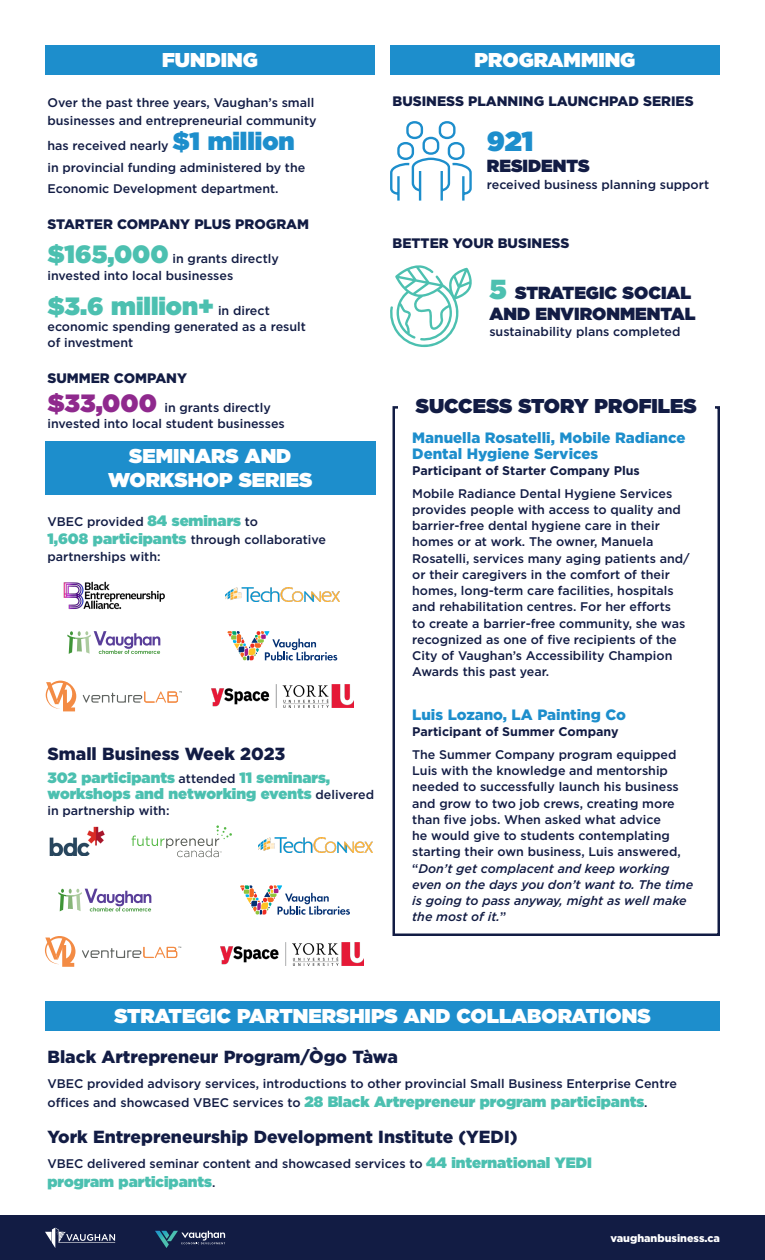
<style>
.page{position:relative;width:765px;height:1260px;background:#fff}
.page>*{position:absolute;margin:0;border:0;box-sizing:border-box;transform-origin:0 0}
.P_-_Body{font:900 27.5px "Gotham";color:#1d8ecc}
.P-_Funding_stat{font:900 25px "Gotham";color:#4cc0b0}
.H2_-_Section_title{font:900 20px/24px "Gotham";color:#fff;text-align:center}
.H2_-_Section_title-2{font:900 20px "Gotham";color:#121c44}
.H3_-_body{font:900 17.5px "Gotham";color:#121c44}
.P-_Funding_stat-2{font:900 17.5px/21px "Gotham";color:#121c44}
.P_-_Body-2{font:900 17.5px "Gotham";color:#121c44}
.P-_Funding_stat-3{font:900 15px/16.2px "Gotham";color:#4cc0b0}
.H3-_Success_story{font:900 15px/16.2px "Gotham";color:#1d8ecc}
.P_-_Body-3{font:900 13.75px "Gotham";color:#121c44}
.P_-_Body-4{font:500 12.5px/16.2px "Gotham";color:#121c44}
.P-_Funding_stat-4{font:500 12.5px/16.2px "Gotham";color:#121c44}
.H3-_Success_story-2{font:700 12.5px "Gotham";color:#121c44}
.t1{font:900 10.75px "Gotham";color:#fff}
.s1{font-weight:900;font-size:25px;color:#1d8ecc}
.s2{font-weight:900;font-size:25px;color:#4cc0b0}
.s3{font-weight:500;font-size:12.5px;color:#121c44}
.s4{font-weight:900;font-size:25px;color:#8f298d}
.s5{font-weight:900;font-size:15px;color:#4cc0b0}
.s6{font-size:27.5px;color:#4cc0b0}
.s7{font-style:italic}
</style>
<div class="page">
<div style="left:390px;top:45px;width:330px;height:30px;background:#1d8ecc"></div>
<div style="left:45px;top:441px;width:331px;height:54px;background:#1d8ecc"></div>
<div style="left:45px;top:1002px;width:675px;height:29px;background:#1d8ecc"></div>
<div style="left:45px;top:45px;width:330px;height:30px;background:#1d8ecc"></div>
<svg style="left:390px;top:121px;width:82px;height:80px"></svg>
<svg style="left:390px;top:265px;width:82px;height:82px"></svg>
<div style="left:392px;top:406px;width:328px;height:530px;border:2px solid #121c44"></div>
<div style="left:398px;top:389px;width:317px;height:34px;background:#fff"></div>
<img style="left:63px;top:581px;width:102px;height:29px">
<img style="left:225px;top:587px;width:115px;height:14px">
<img style="left:258px;top:838px;width:115px;height:14px">
<svg style="left:67px;top:631px;width:93px;height:23px"></svg>
<svg style="left:228px;top:631px;width:109px;height:30px"></svg>
<svg style="left:46px;top:681px;width:30px;height:30px"></svg>
<svg style="left:83px;top:691px;width:99px;height:12px"></svg>
<img style="left:211px;top:685px;width:143px;height:22px">
<img style="left:50px;top:827px;width:55px;height:29px">
<svg style="left:132px;top:825px;width:100px;height:32px"></svg>
<svg style="left:58px;top:889px;width:93px;height:22px"></svg>
<img style="left:221px;top:943px;width:142px;height:22px">
<svg style="left:45px;top:936px;width:30px;height:31px"></svg>
<svg style="left:82px;top:947px;width:99px;height:11px"></svg>
<svg style="left:240px;top:885px;width:110px;height:30px"></svg>
<div style="left:0;top:1216px;width:765px;height:44px;background:#121c44"></div>
<svg style="left:155px;top:1231px;width:70px;height:17px"></svg>
<svg style="left:45px;top:1228px;width:70px;height:20px"></svg>
<p class="H2_-_Section_title" style="left:162px;top:47px;width:97px">FUNDING</p>
<p class="P_-_Body-4" style="left:48px;top:93px;width:271px;line-height:18.8px">Over the past three years, Vaughan’s small businesses and entrepreneurial community</p>
<p class="P_-_Body-4" style="left:48px;top:135px;width:259px;line-height:21.2px">has received nearly <span class="s1">$1 million </span>in provincial funding administered by the<br>Economic Development department.</p>
<p class="P_-_Body-3" style="left:48px;top:214px;width:263px">STARTER COMPANY PLUS PROGRAM</p>
<p class="P-_Funding_stat-4" style="left:47px;top:251px;width:233px"><span class="s2">$165,000</span> in grants directly invested into local businesses</p>
<p class="P-_Funding_stat" style="left:48px;top:288px;width:224px">$3.6 million+ <span class="s3">in direct</span></p>
<p class="P-_Funding_stat-4" style="left:47px;top:318px;width:260px">economic spending generated as a result of investment</p>
<p class="P_-_Body-3" style="left:48px;top:368px;width:141px">SUMMER COMPANY</p>
<p class="P-_Funding_stat-4" style="left:47px;top:399px;width:239px"><span class="s4">$33,000</span> in grants directly invested into local student businesses</p>
<p class="H2_-_Section_title" style="left:108px;top:444px;width:206px">SEMINARS AND<br>WORKSHOP SERIES</p>
<p class="P-_Funding_stat-4" style="left:47px;top:513px;width:280px;line-height:17.5px">VBEC provided <span class="s5">84 seminars</span> to<br><span class="s5">1,608 participants</span> through collaborative partnerships with:</p>
<p class="H3_-_body" style="left:48px;top:742px;width:239px">Small Business Week 2023</p>
<p class="P-_Funding_stat-3" style="left:48px;top:769px;width:328px">302 participants <span class="s3">attended</span> 11 seminars, workshops and networking events <span class="s3">delivered</span></p>
<p class="P-_Funding_stat-4" style="left:48px;top:802px;width:124px">in partnership with:</p>
<p class="H2_-_Section_title" style="left:475px;top:47px;width:162px">PROGRAMMING</p>
<p class="P_-_Body-3" style="left:393px;top:91px;width:303px">BUSINESS PLANNING LAUNCHPAD SERIES</p>
<p class="P_-_Body" style="left:487px;top:122px;width:48px">921</p>
<p class="P_-_Body-2" style="left:487px;top:154px;width:104px">RESIDENTS</p>
<p class="P_-_Body-4" style="left:487px;top:176px;width:224px">received business planning support</p>
<p class="P_-_Body-3" style="left:393px;top:233px;width:178px">BETTER YOUR BUSINESS</p>
<p class="P-_Funding_stat-2" style="left:489px;top:282px;width:208px"><span class="s6">5</span> STRATEGIC SOCIAL<br>AND ENVIRONMENTAL</p>
<p class="P-_Funding_stat-4" style="left:489px;top:323px;width:193px">sustainability plans completed</p>
<p class="H2_-_Section_title-2" style="left:416px;top:392px;width:283px">SUCCESS STORY PROFILES</p>
<p class="H3-_Success_story" style="left:412px;top:429px;width:275px">Manuella Rosatelli, Mobile Radiance<br>Dental Hygiene Services</p>
<p class="H3-_Success_story-2" style="left:412px;top:462px;width:229px">Participant of Starter Company Plus</p>
<p class="P_-_Body-4" style="left:412px;top:485px;width:279px">Mobile Radiance Dental Hygiene Services provides people with access to quality and barrier-free dental hygiene care in their homes or at work. The owner, Manuela Rosatelli, services many aging patients and/ or their caregivers in the comfort of their homes, long-term care facilities, hospitals and rehabilitation centres. For her efforts<br>to create a barrier-free community, she was recognized as one of five recipients of the City of Vaughan’s Accessibility Champion Awards this past year.</p>
<p class="H3-_Success_story" style="left:412px;top:707px;width:215px">Luis Lozano, LA Painting Co</p>
<p class="H3-_Success_story-2" style="left:412px;top:724px;width:208px">Participant of Summer Company</p>
<p class="P_-_Body-4" style="left:412px;top:746px;width:283px">The Summer Company program equipped Luis with the knowledge and mentorship needed to successfully launch his business and grow to two job crews, creating more than five jobs. When asked what advice<br>he would give to students contemplating starting their own business, Luis answered, “<span class="s7">Don’t get complacent and keep working even on the days you don’t want to. The time is going to pass anyway, might as well make the most of it.</span>”</p>
<p class="H2_-_Section_title" style="left:114px;top:1004px;width:538px">STRATEGIC PARTNERSHIPS AND COLLABORATIONS</p>
<p class="H3_-_body" style="left:48px;top:1045px;width:352px">Black Artrepreneur Program/Ògo Tàwa</p>
<p class="P-_Funding_stat-4" style="left:48px;top:1075px;width:631px">VBEC provided advisory services, introductions to other provincial Small Business Enterprise Centre</p>
<p class="P-_Funding_stat-3" style="left:48px;top:1093px;width:602px"><span class="s3">offices and showcased VBEC services to</span> 28 Black Artrepreneur program participants<span class="s3">.</span></p>
<p class="H3_-_body" style="left:48px;top:1125px;width:472px">York Entrepreneurship Development Institute (YEDI)</p>
<p class="P-_Funding_stat-4" style="left:48px;top:1155px;width:546px">VBEC delivered seminar content and showcased services to <span class="s5">44 international YEDI</span></p>
<p class="P-_Funding_stat-3" style="left:47px;top:1173px;width:169px">program participants<span class="s3">.</span></p>
<p class="t1" style="left:610px;top:1231px;width:111px">vaughanbusiness.ca</p>
</div>
